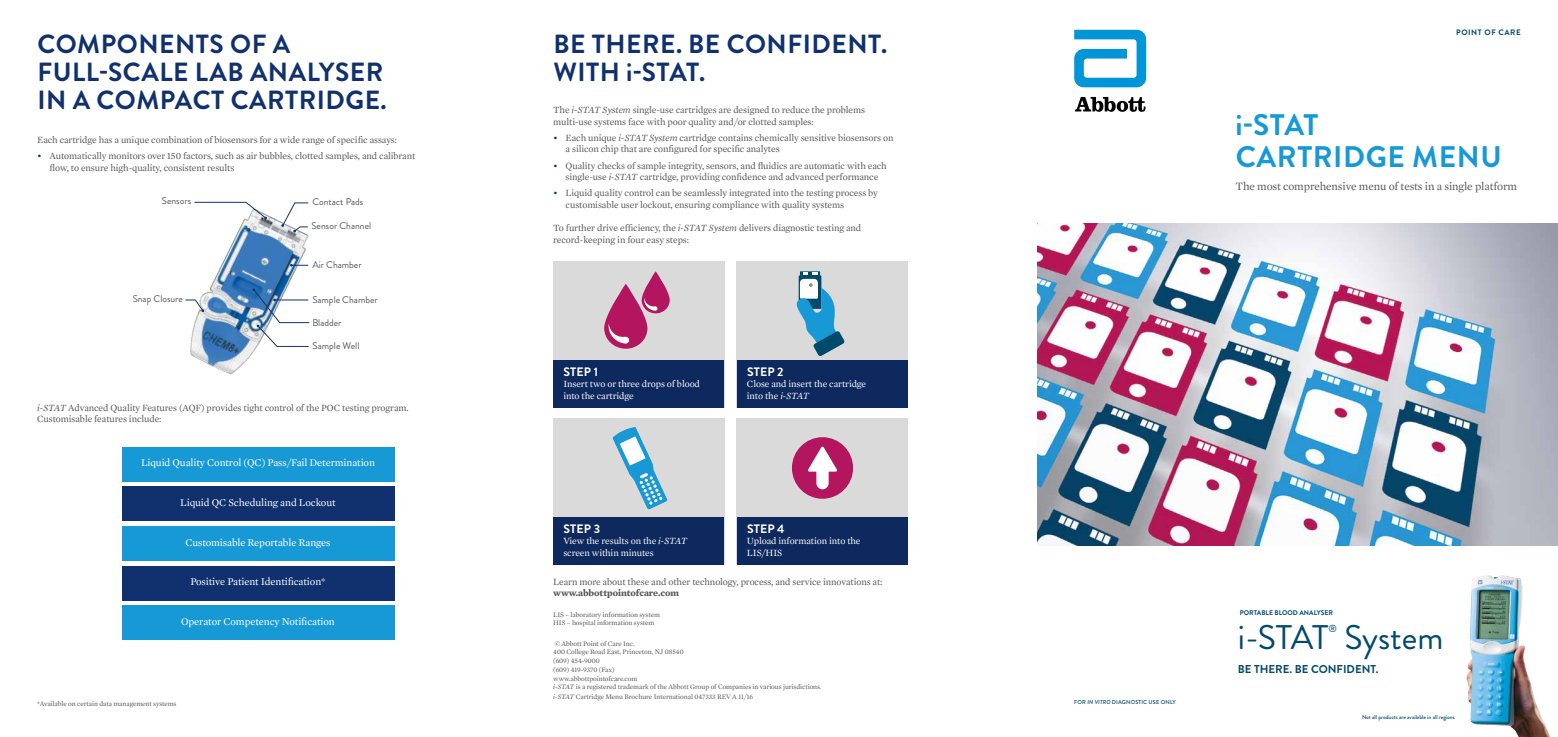
<style>
.page{position:relative;width:1558px;height:737px;background:#fff}
.page>*{position:absolute;margin:0;border:0;box-sizing:border-box;transform-origin:0 0}
.t1{font:34.12px "Brandon Grotesque";color:#004a6c}
.t2{font:700 29.75px/31.5px "Brandon Grotesque";letter-spacing:.02em;color:#1799d6}
.t3{font:700 26.25px/28px "Brandon Grotesque";letter-spacing:.02em;color:#11316e}
.t4{font:700 12.25px "Brandon Grotesque";letter-spacing:.01em;color:#fff}
.t5{font:11.38px "Mercury Text G1";letter-spacing:-.01em;color:#575756}
.t6{font:700 11.38px "Brandon Grotesque";color:#004a6c}
.t7{font:10.5px "Mercury Text G1";letter-spacing:-.01em;color:#fff}
.t8{font:10.24px "Brandon Grotesque";color:#004a6c}
.t9{font:9.71px "Brandon Grotesque";color:#575756}
.t10{font:9.62px/11.4px "Mercury Text G1";letter-spacing:-.01em;color:#575756}
.t11{font:9.62px/11.4px "Mercury Text G1";letter-spacing:-.01em;color:#fff}
.t12{font:700 9.62px "Mercury Text G1";letter-spacing:-.01em;color:#575756}
.t13{font:700 7.88px "Brandon Grotesque";letter-spacing:.07em;color:#004a6c}
.t14{font:7px/8.8px "Mercury Text G1";letter-spacing:-.01em;color:#575756}
.t15{font:700 6.83px "Brandon Grotesque";color:#004a6c}
.t16{font:500 5.69px "Brandon Grotesque";color:#004a6c}
.t17{font:500 5.69px "Brandon Grotesque";letter-spacing:.02em;color:#004a6c}
.s1{color:#11316e}
.s2{font-style:italic}
</style>
<div class="page">
<img style="left:1037px;top:223px;width:521px;height:323px">
<svg style="left:1074px;top:30px;width:72px;height:57px"></svg>
<svg style="left:1075px;top:97px;width:70px;height:15px"></svg>
<div style="left:553px;top:260px;width:171px;height:147px;background:#dadada"></div>
<div style="left:553px;top:418px;width:171px;height:146px;background:#dadada"></div>
<div style="left:737px;top:260px;width:171px;height:147px;background:#dadada"></div>
<div style="left:737px;top:418px;width:171px;height:146px;background:#dadada"></div>
<div style="left:553px;top:360px;width:171px;height:47px;background:#0e295e"></div>
<div style="left:553px;top:517px;width:171px;height:47px;background:#0e295e"></div>
<div style="left:737px;top:360px;width:171px;height:47px;background:#0e295e"></div>
<div style="left:737px;top:517px;width:171px;height:47px;background:#0e295e"></div>
<div style="left:792px;top:437px;width:61px;height:62px;background:#b3165e;border-radius:50%"></div>
<svg style="left:808px;top:446px;width:29px;height:43px"></svg>
<svg style="left:642px;top:271px;width:28px;height:42px"></svg>
<svg style="left:646px;top:298px;width:11px;height:13px"></svg>
<svg style="left:604px;top:284px;width:43px;height:65px;fill:#b3165e"></svg>
<svg style="left:608px;top:323px;width:21px;height:20px"></svg>
<svg style="left:796px;top:271px;width:49px;height:85px"></svg>
<svg style="left:612px;top:427px;width:55px;height:83px"></svg>
<img style="left:1466px;top:575px;width:84px;height:162px">
<div style="left:122px;top:446px;width:272px;height:35px;background:#1799d6"></div>
<div style="left:122px;top:486px;width:272px;height:35px;background:#11316e"></div>
<div style="left:122px;top:526px;width:272px;height:35px;background:#1799d6"></div>
<div style="left:122px;top:566px;width:272px;height:34px;background:#11316e"></div>
<div style="left:122px;top:605px;width:272px;height:35px;background:#1799d6"></div>
<img style="left:190px;top:215px;width:119px;height:160px">
<svg style="left:194px;top:201px;width:73px;height:18px"></svg>
<svg style="left:290px;top:264px;width:18px;height:2px"></svg>
<svg style="left:185px;top:299px;width:19px;height:13px"></svg>
<svg style="left:281px;top:202px;width:28px;height:31px"></svg>
<svg style="left:252px;top:288px;width:58px;height:59px"></svg>
<h3 class="t3" style="left:37px;top:30px;width:351px">COMPONENTS OF A<br>FULL-SCALE LAB ANALYSER<br>IN A COMPACT CARTRIDGE.</h3>
<p class="t10" style="left:37px;top:134px;width:361px">Each cartridge has a unique combination of biosensors for a wide range of specific assays:</p>
<p class="t10" style="left:50px;top:150px;width:367px;text-indent:-12px"><span class="s1">•</span> Automatically monitors over 150 factors, such as air bubbles, clotted samples, and calibrant flow, to ensure high-quality, consistent results</p>
<p class="t9" style="left:162px;top:194px;width:31px">Sensors</p>
<p class="t9" style="left:133px;top:292px;width:52px">Snap Closure</p>
<p class="t9" style="left:312px;top:195px;width:53px">Contact Pads</p>
<p class="t9" style="left:311px;top:219px;width:61px">Sensor Channel</p>
<p class="t9" style="left:312px;top:258px;width:51px">Air Chamber</p>
<p class="t9" style="left:312px;top:292px;width:67px">Sample Chamber</p>
<p class="t9" style="left:312px;top:316px;width:31px">Bladder</p>
<p class="t9" style="left:313px;top:339px;width:48px">Sample Well</p>
<p class="t10" style="left:37px;top:402px;width:373px"><span class="s2">i-STAT</span> Advanced Quality Features (AQF) provides tight control of the POC testing program.<br>Customisable features include:</p>
<p class="t7" style="left:141px;top:456px;width:235px">Liquid Quality Control (QC) Pass/Fail Determination</p>
<p class="t7" style="left:180px;top:496px;width:157px">Liquid QC Scheduling and Lockout</p>
<p class="t7" style="left:185px;top:536px;width:147px">Customisable Reportable Ranges</p>
<p class="t7" style="left:190px;top:575px;width:137px">Positive Patient Identification*</p>
<p class="t7" style="left:181px;top:615px;width:155px">Operator Competency Notification</p>
<p class="t14" style="left:37px;top:699px;width:141px">*Available on certain data management systems</p>
<h3 class="t3" style="left:553px;top:30px;width:335px">BE THERE. BE CONFIDENT.<br>WITH i-STAT.</h3>
<p class="t10" style="left:553px;top:104px;width:313px">The <span class="s2">i-STAT System</span> single-use cartridges are designed to reduce the problems multi-use systems face with poor quality and/or clotted samples:</p>
<p class="t10" style="left:566px;top:132px;width:329px;text-indent:-12px"><span class="s1">•</span> Each unique <span class="s2">i-STAT System</span> cartridge contains chemically sensitive biosensors on a silicon chip that are configured for specific analytes</p>
<p class="t10" style="left:553px;top:160px;width:335px;text-align:center"><span class="s1">•</span> Quality checks of sample integrity, sensors, and fluidics are automatic with each single-use <span class="s2">i-STAT</span> cartridge, providing confidence and advanced performance</p>
<p class="t10" style="left:566px;top:187px;width:314px;text-indent:-12px"><span class="s1">•</span> Liquid quality control can be seamlessly integrated into the testing process by customisable user lockout, ensuring compliance with quality systems</p>
<p class="t10" style="left:553px;top:223px;width:310px">To further drive efficiency, the <span class="s2">i-STAT System</span> delivers diagnostic testing and record-keeping in four easy steps:</p>
<p class="t4" style="left:563px;top:363px;width:36px">STEP 1</p>
<p class="t11" style="left:563px;top:378px;width:138px">Insert two or three drops of blood into the cartridge</p>
<p class="t4" style="left:747px;top:363px;width:38px">STEP 2</p>
<p class="t11" style="left:747px;top:378px;width:121px">Close and insert the cartridge into the <span class="s2">i-STAT</span></p>
<p class="t4" style="left:747px;top:520px;width:39px">STEP 4</p>
<p class="t11" style="left:747px;top:535px;width:115px">Upload information into the<br>LIS/HIS</p>
<p class="t10" style="left:553px;top:575px;width:331px">Learn more about these and other technology, process, and service innovations at:</p>
<p class="t12" style="left:553px;top:587px;width:127px">www.abbottpointofcare.com</p>
<p class="t4" style="left:563px;top:520px;width:38px">STEP 3</p>
<p class="t11" style="left:563px;top:535px;width:125px">View the results on the <span class="s2">i-STAT </span>screen within minutes</p>
<p class="t14" style="left:553px;top:610px;width:108px;line-height:7.9px">LIS – laboratory information system<br>HIS – hospital information system</p>
<p class="t14" style="left:553px;top:639px;width:270px">© Abbott Point of Care Inc.<br>400 College Road East, Princeton, NJ 08540<br>(609) 454-9000<br>(609) 419-9370 (Fax)<br>www.abbottpointofcare.com<br><span class="s2">i-STAT</span> is a registered trademark of the Abbott Group of Companies in various jurisdictions.</p>
<p class="t14" style="left:553px;top:692px;width:201px"><span class="s2">i-STAT</span> Cartridge Menu Brochure International 047333 REV A 11/16</p>
<p class="t13" style="left:1456px;top:27px;width:66px">POINT OF CARE</p>
<h2 class="t2" style="left:1235px;top:109px;width:268px">i-STAT<br>CARTRIDGE MENU</h2>
<p class="t5" style="left:1235px;top:179px;width:283px">The most comprehensive menu of tests in a single platform</p>
<p class="t17" style="left:1074px;top:698px;width:103px">FOR <span class="s2">IN VITRO</span> DIAGNOSTIC USE ONLY</p>
<p class="t15" style="left:1240px;top:608px;width:95px">PORTABLE BLOOD ANALYSER</p>
<h1 class="t1" style="left:1238px;top:614px;width:92px">i-STAT</h1>
<p class="t8" style="left:1328px;top:621px;width:10px">®</p>
<h1 class="t1" style="left:1344px;top:614px;width:100px">System</h1>
<p class="t6" style="left:1238px;top:661px;width:142px">BE THERE. BE CONFIDENT.</p>
<p class="t16" style="left:1362px;top:713px;width:94px">Not all products are available in all regions</p>
</div>
